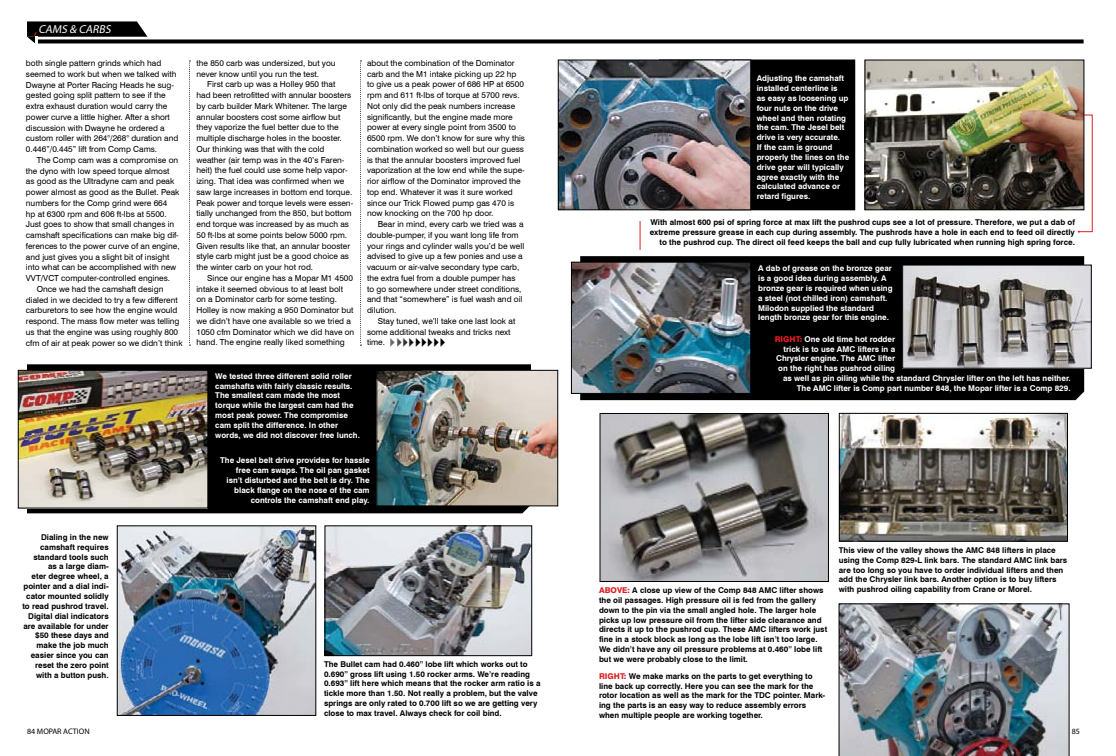
<style>
.page{position:relative;width:1116px;height:756px;background:#fff}
.page>*{position:absolute;margin:0;border:0;box-sizing:border-box;transform-origin:0 0}
.t1{font:italic 11.5px "Myriad Pro";color:#fff}
.t2{font:8.3px/10.7px "Swiss 721 BT";color:#000}
.t3{font:700 8px/9.8px "Swiss 721 BT";color:#000}
.t4{font:700 8px/9.8px "Swiss 721 BT";color:#fff}
.t5{font:8px "Myriad Pro";color:#000}
.s1{font-style:normal;font-size:14px;color:#da2128}
.s2{font-weight:800;color:#ed1d24}
.s3{font-weight:800;color:#da2128}
</style>
<div class="page">
<div style="left:27px;top:364px;width:504px;height:149px;background:#000"></div>
<img style="left:20px;top:372px;width:186px;height:134px">
<div style="left:18px;top:370px;width:190px;height:138px;border:1px solid #000"></div>
<img style="left:379px;top:372px;width:177px;height:132px">
<div style="left:377px;top:370px;width:181px;height:136px;border:1px solid #000"></div>
<img style="left:119px;top:528px;width:195px;height:186px">
<div style="left:117px;top:526px;width:199px;height:190px;border:1px solid #000"></div>
<img style="left:327px;top:528px;width:203px;height:126px">
<div style="left:325px;top:526px;width:207px;height:130px;border:1px solid #000"></div>
<svg style="left:147px;top:39px;width:937px;height:4px;background:#1e1e1e"></svg>
<svg style="left:27px;top:21px;width:120px;height:23px;background:#323232"></svg>
<div style="left:580px;top:256px;width:504px;height:144px;background:#000"></div>
<img style="left:573px;top:264px;width:176px;height:128px">
<div style="left:571px;top:262px;width:180px;height:132px;border:1px solid #000"></div>
<img style="left:841px;top:415px;width:225px;height:124px">
<div style="left:839px;top:413px;width:229px;height:128px;border:1px solid #000"></div>
<img style="left:602px;top:415px;width:225px;height:165px">
<div style="left:600px;top:413px;width:229px;height:169px;border:1px solid #000"></div>
<img style="left:839px;top:604px;width:230px;height:152px">
<div style="left:659px;top:60px;width:196px;height:150px;background:#000"></div>
<img style="left:560px;top:62px;width:189px;height:146px">
<div style="left:558px;top:60px;width:193px;height:150px;border:1px solid #000"></div>
<svg style="left:1042px;top:114px;width:51px;height:119px"></svg>
<img style="left:867px;top:62px;width:215px;height:146px">
<div style="left:865px;top:60px;width:219px;height:150px;border:1px solid #000"></div>
<svg style="left:640px;top:221px;width:1px;height:29px"></svg>
<img style="left:904px;top:267px;width:186px;height:99px">
<div style="left:902px;top:265px;width:190px;height:103px;border:1px solid #000"></div>
<svg style="left:189px;top:60px;width:2px;height:286px"></svg>
<svg style="left:360px;top:60px;width:1px;height:286px"></svg>
<h1 class="t1" style="left:34px;top:22px;width:81px"><span class="s1">,</span> CAMS &amp; CARBS</h1>
<p class="t2" style="left:26px;top:57px;width:154px">both single pattern grinds which had seemed to work but when we talked with Dwayne at Porter Racing Heads he sug&shy;gested going split pattern to see if the extra exhaust duration would carry the power curve a little higher. After a short discussion with Dwayne he ordered a custom roller with 264°/268° duration and 0.446”/0.445” lift from Comp Cams.</p>
<p class="t2" style="left:37px;top:154px;width:143px">The Comp cam was a compromise on</p>
<p class="t2" style="left:26px;top:165px;width:145px">the dyno with low speed torque almost</p>
<p class="t2" style="left:26px;top:176px;width:150px">as good as the Ultradyne cam and peak</p>
<p class="t2" style="left:26px;top:186px;width:155px">power almost as good as the Bullet. Peak</p>
<p class="t2" style="left:26px;top:197px;width:143px">numbers for the Comp grind were 664</p>
<p class="t2" style="left:26px;top:208px;width:142px">hp at 6300 rpm and 606 ft-lbs at 5500.</p>
<p class="t2" style="left:26px;top:219px;width:150px">Just goes to show that small changes in</p>
<p class="t2" style="left:26px;top:229px;width:154px">camshaft specifications can make big dif-</p>
<p class="t2" style="left:26px;top:240px;width:155px">ferences to the power curve of an engine,</p>
<p class="t2" style="left:26px;top:251px;width:145px">and just gives you a slight bit of insight</p>
<p class="t2" style="left:26px;top:262px;width:152px">into what can be accomplished with new</p>
<p class="t2" style="left:26px;top:272px;width:146px">VVT/VCT computer-controlled engines.</p>
<p class="t2" style="left:37px;top:283px;width:128px">Once we had the camshaft design</p>
<p class="t2" style="left:26px;top:294px;width:153px">dialed in we decided to try a few different</p>
<p class="t2" style="left:26px;top:305px;width:153px">carburetors to see how the engine would</p>
<p class="t2" style="left:26px;top:315px;width:155px">respond. The mass flow meter was telling</p>
<p class="t2" style="left:26px;top:326px;width:154px">us that the engine was using roughly 800</p>
<p class="t2" style="left:26px;top:337px;width:158px">cfm of air at peak power so we didn’t think</p>
<p class="t3" style="left:22px;top:532px;width:88px;text-align:right">Dialing in the new camshaft requires standard tools such<br>as a large diam-<br>eter degree wheel, a pointer and a dial indi&shy;cator mounted solidly to read pushrod travel.<br>Digital dial indicators are available for under $50 these days and make the job much easier since you can reset the zero point with a button push.</p>
<p class="t5" style="left:27px;top:726px;width:64px">84 MOPAR ACTION</p>
<p class="t2" style="left:196px;top:57px;width:141px">the 850 carb was undersized, but you never know until you run the test.</p>
<p class="t2" style="left:196px;top:79px;width:158px;text-indent:11px">First carb up was a Holley 950 that<br>had been retrofitted with annular boosters by carb builder Mark Whitener. The large annular boosters cost some airflow but they vaporize the fuel better due to the multiple discharge holes in the booster.<br>Our thinking was that with the cold weather (air temp was in the 40’s Faren&shy;heit) the fuel could use some help vapor&shy;izing. That idea was confirmed when we saw large increases in bottom end torque.<br>Peak power and torque levels were essen&shy;tially unchanged from the 850, but bottom end torque was increased by as much as 50 ft-lbs at some points below 5000 rpm.<br>Given results like that, an annular booster style carb might just be a good choice as the winter carb on your hot rod.</p>
<p class="t2" style="left:196px;top:272px;width:159px;text-indent:11px">Since our engine has a Mopar M1 4500 intake it seemed obvious to at least bolt on a Dominator carb for some testing.<br>Holley is now making a 950 Dominator but we didn’t have one available so we tried a 1050 cfm Dominator which we did have on hand. The engine really liked something</p>
<p class="t2" style="left:367px;top:57px;width:160px">about the combination of the Dominator carb and the M1 intake picking up 22 hp to give us a peak power of 686 HP at 6500 rpm and 611 ft-lbs of torque at 5700 revs.<br>Not only did the peak numbers increase significantly, but the engine made more power at every single point from 3500 to 6500 rpm. We don’t know for sure why this combination worked so well but our guess is that the annular boosters improved fuel vaporization at the low end while the supe&shy;rior airflow of the Dominator improved the top end. Whatever it was it sure worked since our Trick Flowed pump gas 470 is now knocking on the 700 hp door.</p>
<p class="t2" style="left:367px;top:219px;width:159px;text-indent:11px">Bear in mind, every carb we tried was a double-pumper, if you want long life from your rings and cylinder walls you’d be well advised to give up a few ponies and use a vacuum or air-valve secondary type carb, the extra fuel from a double pumper has to go somewhere under street conditions, and that “somewhere” is fuel wash and oil dilution.</p>
<p class="t2" style="left:367px;top:315px;width:150px;text-indent:11px">Stay tuned, we’ll take one last look at some additional tweaks and tricks next time.</p>
<p class="t4" style="left:215px;top:371px;width:146px">We tested three different solid roller camshafts with fairly classic results.<br>The smallest cam made the most torque while the largest cam had the most peak power. The compromise cam split the difference. In other words, we did not discover free lunch.</p>
<p class="t4" style="left:220px;top:455px;width:151px;text-align:right">The Jesel belt drive provides for hassle free cam swaps. The oil pan gasket isn’t disturbed and the belt is dry. The black flange on the nose of the cam controls the camshaft end play.</p>
<p class="t3" style="left:324px;top:659px;width:218px">The Bullet cam had 0.460” lobe lift which works out to 0.690” gross lift using 1.50 rocker arms. We’re reading 0.693” lift here which means that the rocker arm ratio is a tickle more than 1.50. Not really a problem, but the valve springs are only rated to 0.700 lift so we are getting very close to max travel. Always check for coil bind.</p>
<p class="t4" style="left:757px;top:73px;width:94px">Adjusting the camshaft installed centerline is<br>as easy as loosening up four nuts on the drive wheel and then rotating the cam. The Jesel belt drive is very accurate.<br>If the cam is ground properly the lines on the drive gear will typically agree exactly with the calculated advance or retard figures.</p>
<p class="t3" style="left:650px;top:217px;width:427px;text-align:right">With almost 600 psi of spring force at max lift the pushrod cups see a lot of pressure. Therefore, we put a dab of extreme pressure grease in each cup during assembly. The pushrods have a hole in each end to feed oil directly to the pushrod cup. The direct oil feed keeps the ball and cup fully lubricated when running high spring force.</p>
<p class="t4" style="left:758px;top:263px;width:136px">A dab of grease on the bronze gear is a good idea during assembly. A bronze gear is required when using a steel (not chilled iron) camshaft.<br>Milodon supplied the standard length bronze gear for this engine.</p>
<p class="t4" style="left:775px;top:334px;width:122px"><span class="s2">RIGHT:</span> One old time hot rodder</p>
<p class="t4" style="left:784px;top:344px;width:113px">trick is to use AMC lifters in a</p>
<p class="t4" style="left:776px;top:353px;width:121px">Chrysler engine. The AMC lifter</p>
<p class="t4" style="left:778px;top:363px;width:118px">on the right has pushrod oiling</p>
<p class="t4" style="left:783px;top:373px;width:289px">as well as pin oiling while the standard Chrysler lifter on the left has neither.</p>
<p class="t4" style="left:797px;top:383px;width:275px">The AMC lifter is Comp part number 848, the Mopar lifter is a Comp 829.</p>
<p class="t3" style="left:599px;top:585px;width:230px"><span class="s3">ABOVE:</span> A close up view of the Comp 848 AMC lifter shows the oil passages. High pressure oil is fed from the gallery down to the pin via the small angled hole. The larger hole picks up low pressure oil from the lifter side clearance and directs it up to the pushrod cup. These AMC lifters work just fine in a stock block as long as the lobe lift isn’t too large.<br>We didn’t have any oil pressure problems at 0.460” lobe lift but we were probably close to the limit.</p>
<p class="t3" style="left:599px;top:671px;width:228px"><span class="s3">RIGHT:</span> We make marks on the parts to get everything to line back up correctly. Here you can see the mark for the rotor location as well as the mark for the TDC pointer. Mark&shy;ing the parts is an easy way to reduce assembly errors when multiple people are working together.</p>
<p class="t3" style="left:839px;top:545px;width:230px">This view of the valley shows the AMC 848 lifters in place using the Comp 829-L link bars. The standard AMC link bars are too long so you have to order individual lifters and then add the Chrysler link bars. Another option is to buy lifters with pushrod oiling capability from Crane or Morel.</p>
</div>
